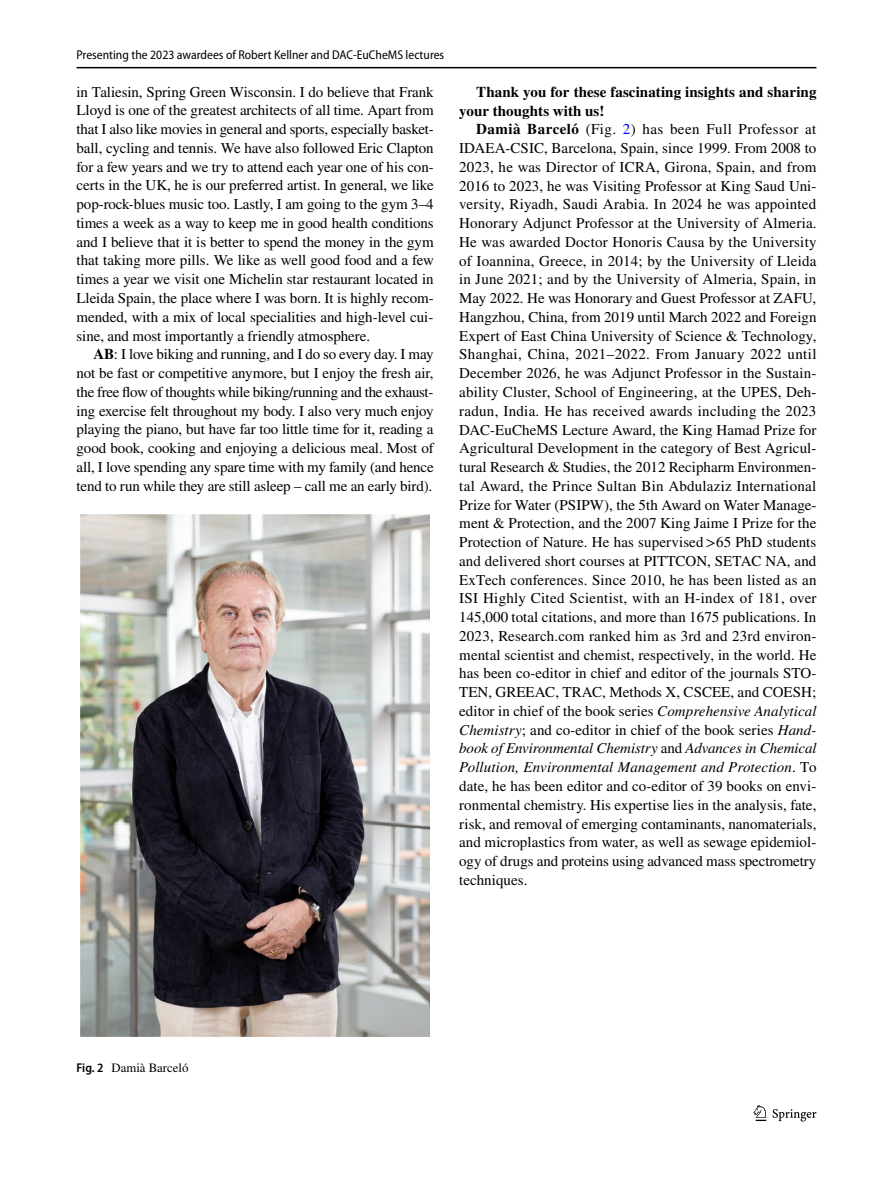
<style>
.page{position:relative;width:893px;height:1187px;background:#fff}
.page>*{position:absolute;margin:0;border:0;box-sizing:border-box;transform-origin:0 0}
.t1{font:15px/18.8px "STIX";letter-spacing:-.005em;color:#000;text-align:justify}
.t2{font:700 15px/18.8px "STIX";letter-spacing:.005em;color:#000}
.t3{font:semi-condensed 12.75px "Myriad Pro";color:#000}
.t4{font:12.75px "STIX";color:#000}
.s1{font-weight:700}
.s2{color:#00f}
.s3{font-style:italic}
.s4{font-family:"Myriad Pro";font-weight:600;font-stretch:semi-condensed}
</style>
<div class="page">
<hr style="left:77px;top:67px;width:739px;height:1px;background:#000">
<svg style="left:753px;top:1105px;width:13px;height:15px"></svg>
<svg style="left:773px;top:1109px;width:43px;height:12px"></svg>
<img style="left:81px;top:514px;width:348px;height:522px">
<p class="t3" style="left:77px;top:48px;width:369px">Presenting the 2023 awardees of Robert Kellner and DAC‑EuCheMS lectures</p>
<p class="t1" style="left:77px;top:83px;width:359px">in Taliesin, Spring Green Wisconsin. I do believe that Frank Lloyd is one of the greatest architects of all time. Apart from that I also like movies in general and sports, especially basket&shy;ball, cycling and tennis. We have also followed Eric Clapton for a few years and we try to attend each year one of his con&shy;certs in the UK, he is our preferred artist. In general, we like pop-rock-blues music too. Lastly, I am going to the gym 3–4 times a week as a way to keep me in good health conditions and I believe that it is better to spend the money in the gym that taking more pills. We like as well good food and a few times a year we visit one Michelin star restaurant located in Lleida Spain, the place where I was born. It is highly recom&shy;mended, with a mix of local specialities and high-level cui&shy;sine, and most importantly a friendly atmosphere.</p>
<p class="t1" style="left:77px;top:346px;width:359px;text-indent:17px"><span class="s1">AB</span>: I love biking and running, and I do so every day. I may not be fast or competitive anymore, but I enjoy the fresh air, the free flow of thoughts while biking/running and the exhaust&shy;ing exercise felt throughout my body. I also very much enjoy playing the piano, but have far too little time for it, reading a good book, cooking and enjoying a delicious meal. Most of all, I love spending any spare time with my family (and hence tend to run while they are still asleep – call me an early bird).</p>
<p class="t2" style="left:459px;top:82px;width:359px;text-indent:17px">Thank you for these fascinating insights and sharing your thoughts with us!</p>
<p class="t1" style="left:459px;top:121px;width:359px;text-indent:17px"><span class="s1">Damià Barceló</span> (Fig. <span class="s2">2</span>) has been Full Professor at IDAEA-CSIC, Barcelona, Spain, since 1999. From 2008 to 2023, he was Director of ICRA, Girona, Spain, and from 2016 to 2023, he was Visiting Professor at King Saud Uni&shy;versity, Riyadh, Saudi Arabia. In 2024 he was appointed Honorary Adjunct Professor at the University of Almeria.<br>He was awarded Doctor Honoris Causa by the University of Ioannina, Greece, in 2014; by the University of Lleida in June 2021; and by the University of Almeria, Spain, in May 2022. He was Honorary and Guest Professor at ZAFU, Hangzhou, China, from 2019 until March 2022 and Foreign Expert of East China University of Science &amp; Technology, Shanghai, China, 2021–2022. From January 2022 until December 2026, he was Adjunct Professor in the Sustain&shy;ability Cluster, School of Engineering, at the UPES, Deh&shy;radun, India. He has received awards including the 2023<br>DAC-EuCheMS Lecture Award, the King Hamad Prize for Agricultural Development in the category of Best Agricul&shy;tural Research &amp; Studies, the 2012 Recipharm Environmen&shy;tal Award, the Prince Sultan Bin Abdulaziz International Prize for Water (PSIPW), the 5th Award on Water Manage&shy;ment &amp; Protection, and the 2007 King Jaime I Prize for the Protection of Nature. He has supervised&gt;65 PhD students and delivered short courses at PITTCON, SETAC NA, and ExTech conferences. Since 2010, he has been listed as an ISI Highly Cited Scientist, with an H-index of 181, over 145,000 total citations, and more than 1675 publications. In 2023, Research.com ranked him as 3rd and 23rd environ&shy;mental scientist and chemist, respectively, in the world. He has been co-editor in chief and editor of the journals STO-TEN, GREEAC, TRAC, Methods X, CSCEE, and COESH; editor in chief of the book series <span class="s3">Comprehensive Analytical Chemistry</span>; and co-editor in chief of the book series <span class="s3">Hand&shy;book of Environmental Chemistry</span> and <span class="s3">Advances in Chemical Pollution, Environmental Management and Protection</span>. To date, he has been editor and co-editor of 39 books on envi&shy;ronmental chemistry. His expertise lies in the analysis, fate, risk, and removal of emerging contaminants, nanomaterials, and microplastics from water, as well as sewage epidemiol&shy;ogy of drugs and proteins using advanced mass spectrometry techniques.</p>
<p class="t4" style="left:77px;top:1058px;width:113px"><span class="s4">Fig. 2</span> Damià Barceló</p>
</div>
